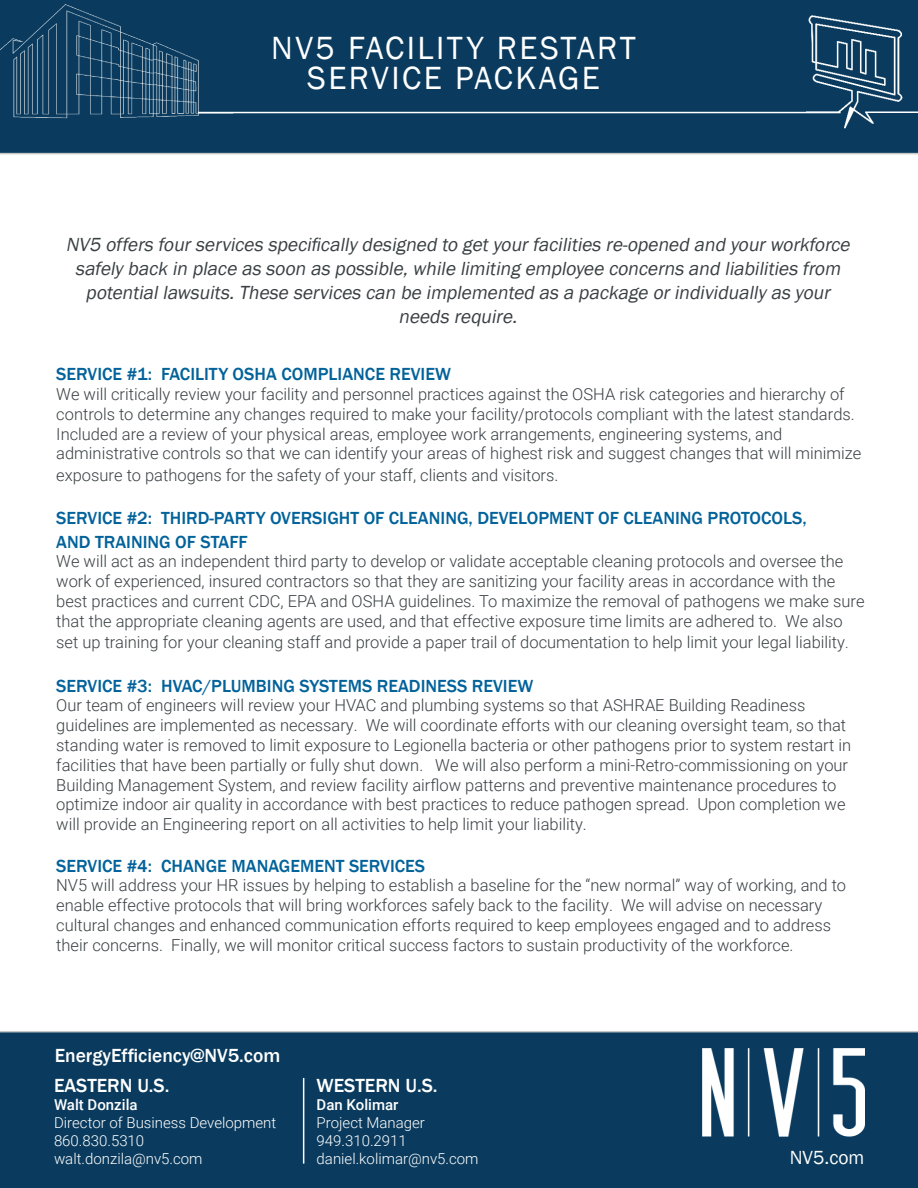
<style>
.page{position:relative;width:918px;height:1188px;background:#fff}
.page>*{position:absolute;margin:0;border:0;box-sizing:border-box;transform-origin:0 0}
.t1{font:33px "Franklin Gothic";letter-spacing:.075em;color:#fff}
.t2{font:italic 19.5px/24px "Franklin Gothic";color:#394043;text-align:center}
.t3{font:500 19.5px "Franklin Gothic";color:#fff}
.t4{font:19.5px "Franklin Gothic";color:#fff}
.t5{font:500 18px/23.4px "Franklin Gothic";color:#02629a}
.t6{font:300 16.5px/19.8px "Roboto";color:#394043}
.t7{font:300 15px "Roboto";color:#fff}
.t8{font:500 15px "Roboto";color:#fff}
.s1{font-size:15px}
</style>
<div class="page">
<div style="left:0;top:1033px;width:918px;height:155px;background:#0a3b5e"></div>
<hr style="left:0;top:152px;width:918px;height:2px;background:#626363">
<div style="left:0;top:0;width:918px;height:152px;background:#0a3b5e"></div>
<img style="left:806px;top:15px;width:112px;height:140px">
<img style="left:0;top:4px;width:263px;height:115px">
<hr style="left:198px;top:112px;width:643px;height:1px;background:#fff">
<hr style="left:0;top:153px;width:918px;height:1px;background:#c5c6c6">
<img style="left:703px;top:1049px;width:162px;height:88px">
<hr style="left:0;top:1031px;width:918px;height:1px;background:#c4c5c6">
<hr style="left:303px;top:1078px;width:1px;height:86px;background:#fff">
<p class="t1" style="left:271px;top:28px;width:366px">NV5 FACILITY RESTART</p>
<p class="t1" style="left:307px;top:58px;width:294px">SERVICE PACKAGE</p>
<p class="t2" style="left:66px;top:233px;width:790px">NV5 offers fourservices specificallydesigned to getyourfacilities re-opened and yourworkforce safelyback in place as soon as possible,while limiting employee concerns and liabilities from</p>
<p class="t2" style="left:86px;top:281px;width:750px">potentiallawsuits.These services can be implemented as a package orindividuallyas your</p>
<p class="t2" style="left:398px;top:305px;width:125px">needs require.</p>
<p class="t5" style="left:56px;top:363px;width:396px">SERVICE #1: FACILITY OSHA COMPLIANCE REVIEW</p>
<p class="t6" style="left:56px;top:384px;width:800px">We will critically review your facility and personnel practices against the OSHA risk categories and hierarchy of controls to determine any changes required to make your facility/protocols compliant with the latest standards.<br>Included are a review of your physical areas, employee work arrangements, engineering systems, and</p>
<p class="t6" style="left:56px;top:442px;width:807px;line-height:21.6px">administrative controls so that we can identify your areas of highest risk and suggest changes that will minimize exposure to pathogens for the safety of your staff, clients and visitors.</p>
<p class="t5" style="left:56px;top:507px;width:752px">SERVICE #2: THIRD-PARTY OVERSIGHT OF CLEANING, DEVELOPMENT OF CLEANING PROTOCOLS,<br>AND TRAINING OF STAFF</p>
<p class="t6" style="left:56px;top:551px;width:810px">We will act as an independent third party to develop or validate acceptable cleaning protocols and oversee the work of experienced, insured contractors so that they are sanitizing your facility areas in accordance with the best practices and current CDC, EPA and OSHA guidelines. To maximize the removal of pathogens we make sure that the appropriate cleaning agents are used, and that effective exposure time limits are adhered to. We also</p>
<p class="t6" style="left:56px;top:632px;width:794px">set up training for your cleaning staff and provide a paper trail of documentation to help limit your legal liability<span class="s1">.</span></p>
<p class="t5" style="left:56px;top:674px;width:479px">SERVICE #3: HVAC/PLUMBING SYSTEMS READINESS REVIEW</p>
<p class="t6" style="left:56px;top:695px;width:797px">Our team of engineers will review your HVAC and plumbing systems so that ASHRAE Building Readiness guidelines are implemented as necessary. We will coordinate efforts with our cleaning oversight team, so that standing water is removed to limit exposure to Legionella bacteria or other pathogens prior to system restart in facilities that have been partially or fully shut down. We will also perform a mini-Retro-commissioning on your Building Management System, and review facility airflow patterns and preventive maintenance procedures to</p>
<p class="t6" style="left:56px;top:794px;width:791px">optimize indoor air quality in accordance with best practices to reduce pathogen spread. Upon completion we will provide an Engineering report on all activities to help limit your liability.</p>
<p class="t5" style="left:56px;top:854px;width:370px">SERVICE #4: CHANGE MANAGEMENT SERVICES</p>
<p class="t6" style="left:56px;top:875px;width:791px">NV5 will address your HR issues by helping to establish a baseline for the “new normal” way of working, and to enable effective protocols that will bring workforces safely back to the facility. We will advise on necessary cultural changes and enhanced communication efforts required to keep employees engaged and to address their concerns. Finally, we will monitor critical success factors to sustain productivity of the workforce.</p>
<p class="t3" style="left:55px;top:1044px;width:227px">EnergyEfficiency@NV5.com</p>
<p class="t3" style="left:54px;top:1073px;width:117px">EASTERN U.S.</p>
<p class="t8" style="left:54px;top:1094px;width:85px">Walt Donzila</p>
<p class="t7" style="left:54px;top:1112px;width:224px">Director of Business Development</p>
<p class="t7" style="left:54px;top:1130px;width:92px">860.830.5310</p>
<p class="t7" style="left:54px;top:1148px;width:150px">walt.donzila@nv5.com</p>
<p class="t3" style="left:317px;top:1073px;width:122px">WESTERN U.S.</p>
<p class="t8" style="left:317px;top:1094px;width:83px">Dan Kolimar</p>
<p class="t7" style="left:317px;top:1112px;width:110px">Project Manager</p>
<p class="t7" style="left:317px;top:1130px;width:92px">949.310.2911</p>
<p class="t7" style="left:317px;top:1148px;width:163px">daniel.kolimar@nv5.com</p>
<p class="t4" style="left:790px;top:1146px;width:76px">NV5.com</p>
</div>
